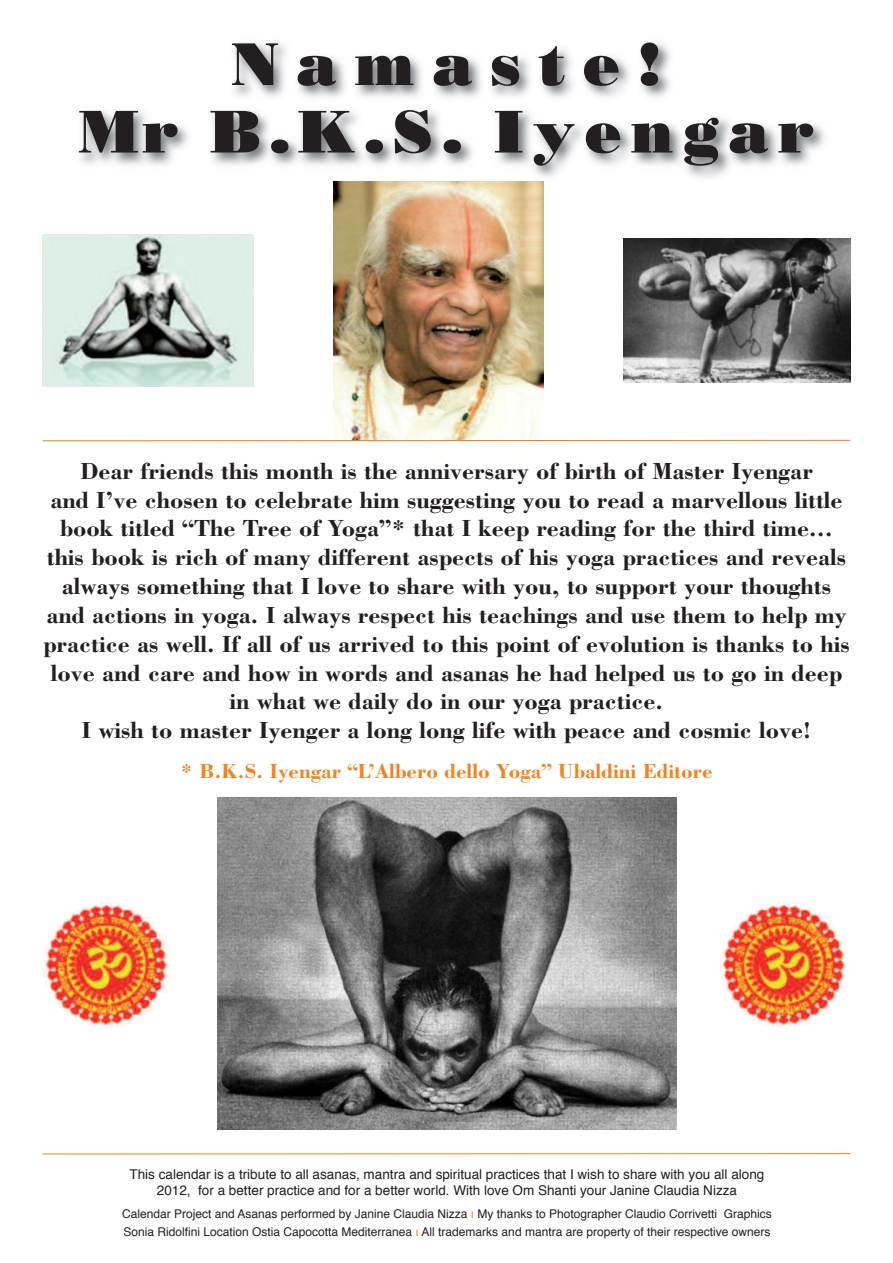
<style>
.page{position:relative;width:893px;height:1263px;background:#fff}
.page>*{position:absolute;margin:0;border:0;box-sizing:border-box;transform-origin:0 0}
.t1{font:60px/67.5px "Bodoni Poster";letter-spacing:.15em;color:#231f20;text-align:center}
.t2{font:700 24px/28.8px "Bodoni";color:#231f20;text-align:center}
.t3{font:700 21px "Bodoni";color:#f58220}
.t4{font:13.5px/16.2px "Helvetica";color:#231f20;text-align:center}
.t5{font:12px/18px "Helvetica";color:#231f20}
.s1{color:#f58220}
</style>
<div class="page">
<hr style="left:43px;top:1153px;width:807px;height:1px;background:#f58220">
<img style="left:42px;top:42px;width:809px;height:217px">
<img style="left:623px;top:239px;width:227px;height:143px">
<img style="left:43px;top:234px;width:210px;height:153px">
<img style="left:333px;top:181px;width:210px;height:259px">
<img style="left:217px;top:797px;width:459px;height:332px">
<hr style="left:43px;top:440px;width:807px;height:1px;background:#f58220">
<img style="left:43px;top:901px;width:130px;height:127px;border-radius:50%">
<img style="left:720px;top:901px;width:130px;height:127px;border-radius:50%">
<h1 class="t1" style="left:79px;top:31px;width:737px">Namaste!<br>Mr B.K.S. Iyengar</h1>
<p class="t2" style="left:43px;top:456px;width:808px">Dear friends this month is the anniversary of birth of Master Iyengar<br>and I’ve chosen to celebrate him suggesting you to read a marvellous little book titled “The Tree of Yoga”* that I keep reading for the third time... this book is rich of many different aspects of his yoga practices and reveals always something that I love to share with you, to support your thoughts and actions in yoga. I always respect his teachings and use them to help my practice as well. If all of us arrived to this point of evolution is thanks to his love and care and how in words and asanas he had helped us to go in deep in what we daily do in our yoga practice.<br>I wish to master Iyenger a long long life with peace and cosmic love!</p>
<p class="t3" style="left:180px;top:758px;width:534px">* B.K.S. Iyengar “L’Albero dello Yoga” Ubaldini Editore</p>
<p class="t4" style="left:129px;top:1167px;width:636px">This calendar is a tribute to all asanas, mantra and spiritual practices that I wish to share with you all along<br>2012, for a better practice and for a better world. With love Om Shanti your Janine Claudia Nizza</p>
<p class="t5" style="left:122px;top:1206px;width:651px">Calendar Project and Asanas performed by Janine Claudia Nizza <span class="s1">ı</span> My thanks to Photographer Claudio Corrivetti Graphics<br>Sonia Ridolfini Location Ostia Capocotta Mediterranea <span class="s1">ı</span> All trademarks and mantra are property of their respective owners</p>
</div>
